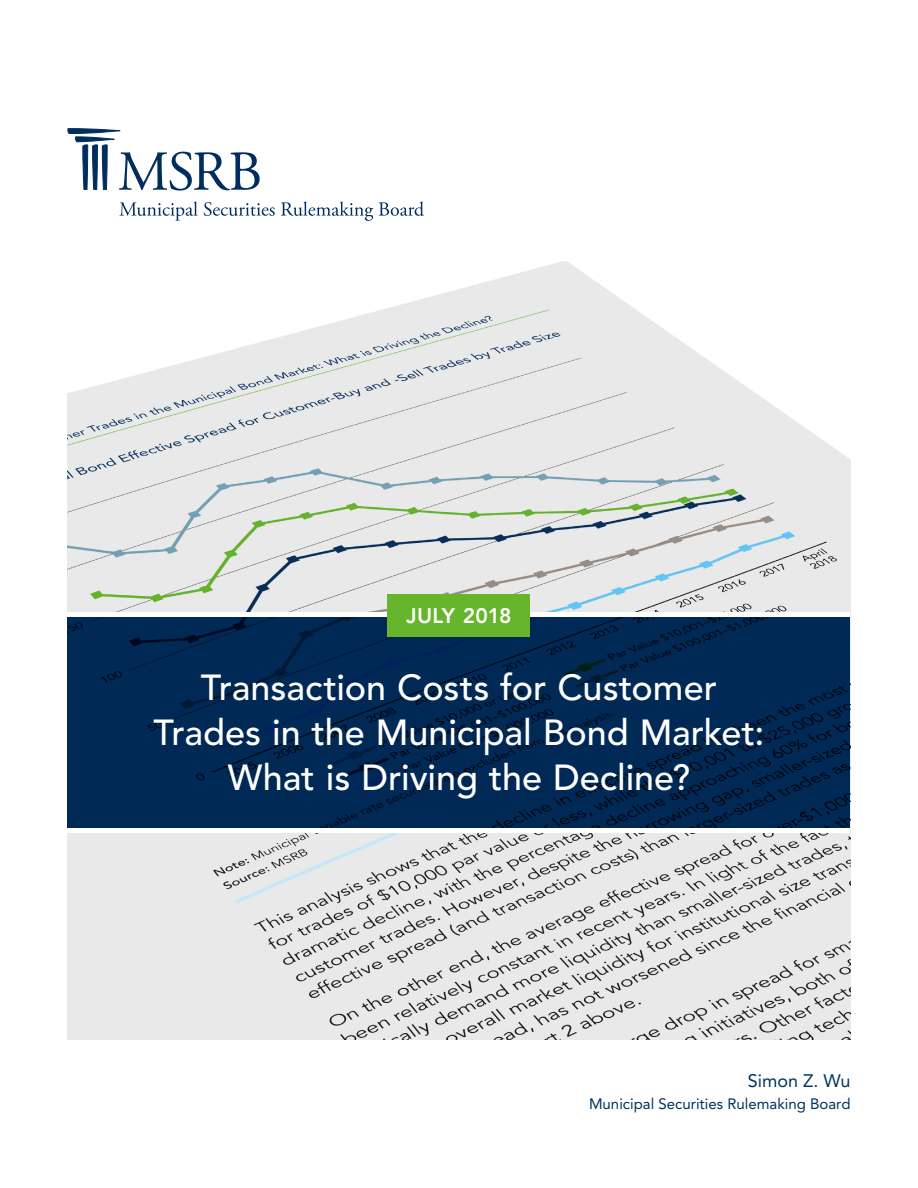
<style>
.page{position:relative;width:918px;height:1188px;background:#fff}
.page>*{position:absolute;margin:0;border:0;box-sizing:border-box;transform-origin:0 0}
.t1{font:500 36px/45px "Avenir LT Std";color:#fff;text-align:center}
.t2{font:800 21px "Avenir LT Std";letter-spacing:.005em;color:#fff}
.t3{font:18px "Avenir LT Std";color:#00325e}
.t4{font:15px "Avenir LT Std";color:#00325e}
</style>
<div class="page">
<img style="left:68px;top:261px;width:782px;height:779px">
<svg style="left:68px;top:128px;width:192px;height:63px"></svg>
<svg style="left:119px;top:201px;width:79px;height:20px"></svg>
<svg style="left:204px;top:202px;width:71px;height:14px"></svg>
<svg style="left:281px;top:201px;width:92px;height:20px"></svg>
<svg style="left:379px;top:201px;width:45px;height:15px"></svg>
<svg style="left:68px;top:617px;width:782px;height:211px;background:#002652"></svg>
<div style="left:68px;top:612px;width:782px;height:5px;background:#fff"></div>
<hr style="left:68px;top:828px;width:782px;height:4px;background:#fff">
<div style="left:388px;top:594px;width:142px;height:43px;background:#67b52c"></div>
<p class="t2" style="left:406px;top:604px;width:107px">JULY 2018</p>
<p class="t1" style="left:154px;top:666px;width:612px">Transaction Costs for Customer<br>Trades in the Municipal Bond Market:<br>What is Driving the Decline?</p>
<p class="t3" style="left:748px;top:1070px;width:104px">Simon Z. Wu</p>
<p class="t4" style="left:589px;top:1095px;width:263px">Municipal Securities Rulemaking Board</p>
</div>
